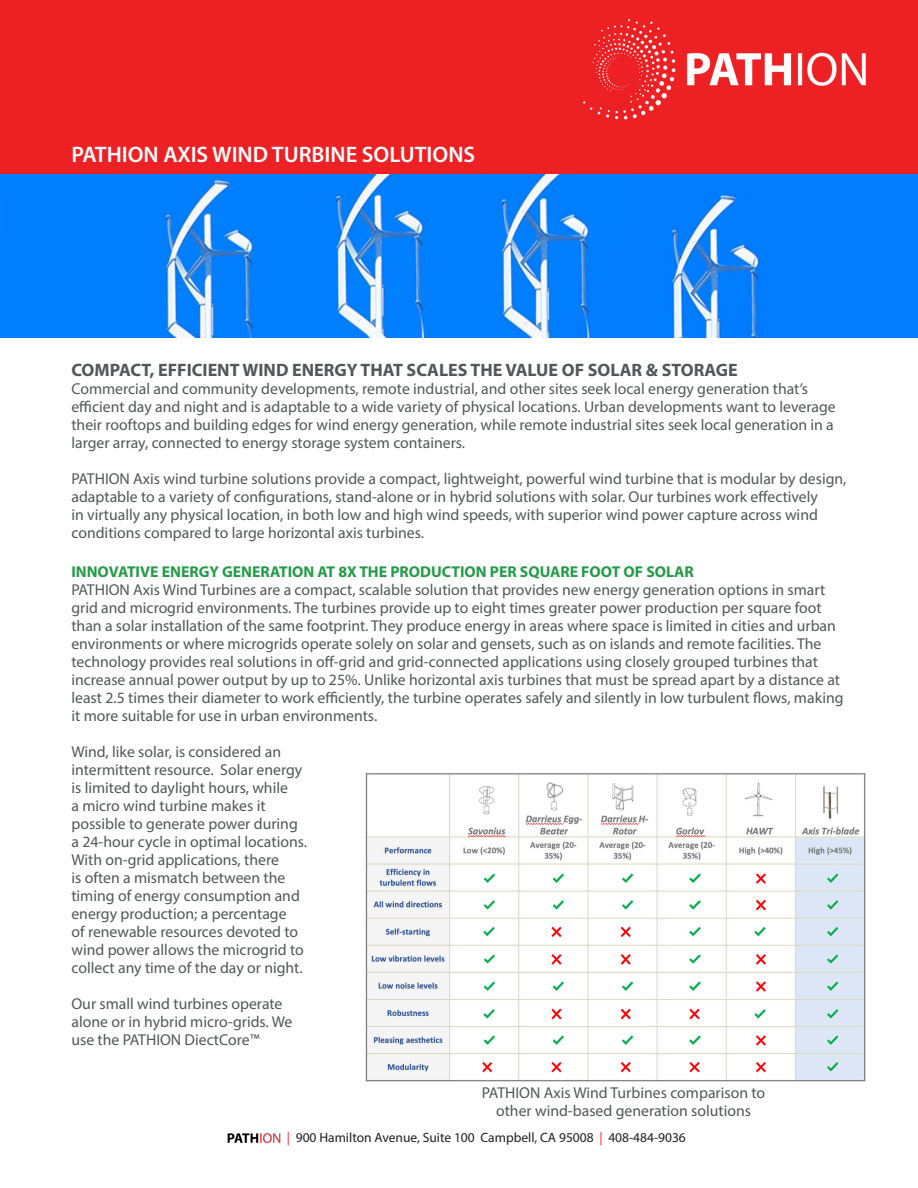
<style>
.page{position:relative;width:918px;height:1188px;background:#fff}
.page>*{position:absolute;margin:0;border:0;box-sizing:border-box;transform-origin:0 0}
.t1{font:600 22.5px "Myriad Pro";color:#fff}
.t2{font:700 18px "Myriad Pro";color:#53565a}
.t3{font:15.75px/18px "Myriad Pro";color:#53565a}
.Green_Subheader{font:700 15.75px "Myriad Pro";color:#249b47}
.t4{font:13.5px "Myriad Pro";color:#231f20}
.s1{color:#f92634}
</style>
<div class="page">
<div style="left:0;top:0;width:918px;height:174px;background:#ed2024"></div>
<img style="left:583px;top:19px;width:283px;height:101px">
<img style="left:227px;top:1133px;width:54px;height:11px">
<img style="left:0;top:174px;width:918px;height:164px">
<img style="left:365px;top:773px;width:501px;height:309px">
<p class="t1" style="left:71px;top:140px;width:405px">PATHION AXIS WIND TURBINE SOLUTIONS</p>
<p class="t2" style="left:71px;top:358px;width:668px">COMPACT, EFFICIENT WIND ENERGY THAT SCALES THE VALUE OF SOLAR &amp; STORAGE</p>
<p class="t3" style="left:71px;top:380px;width:766px">Commercial and community developments, remote industrial, and other sites seek local energy generation that’s efficient day and night and is adaptable to a wide variety of physical locations. Urban developments want to leverage their rooftops and building edges for wind energy generation, while remote industrial sites seek local generation in a larger array, connected to energy storage system containers.</p>
<p class="t3" style="left:71px;top:470px;width:777px">PATHION Axis wind turbine solutions provide a compact, lightweight, powerful wind turbine that is modular by design, adaptable to a variety of configurations, stand-alone or in hybrid solutions with solar. Our turbines work effectively<br>in virtually any physical location, in both low and high wind speeds, with superior wind power capture across wind conditions compared to large horizontal axis turbines.</p>
<p class="Green_Subheader" style="left:71px;top:562px;width:624px">INNOVATIVE ENERGY GENERATION AT 8X THE PRODUCTION PER SQUARE FOOT OF SOLAR</p>
<p class="t3" style="left:71px;top:581px;width:774px">PATHION Axis Wind Turbines are a compact, scalable solution that provides new energy generation options in smart grid and microgrid environments. The turbines provide up to eight times greater power production per square foot than a solar installation of the same footprint. They produce energy in areas where space is limited in cities and urban environments or where microgrids operate solely on solar and gensets, such as on islands and remote facilities. The technology provides real solutions in off-grid and grid-connected applications using closely grouped turbines that increase annual power output by up to 25%. Unlike horizontal axis turbines that must be spread apart by a distance at least 2.5 times their diameter to work efficiently, the turbine operates safely and silently in low turbulent flows, making it more suitable for use in urban environments.</p>
<p class="t3" style="left:71px;top:743px;width:237px">Wind, like solar, is considered an intermittent resource. Solar energy is limited to daylight hours, while<br>a micro wind turbine makes it possible to generate power during a 24-hour cycle in optimal locations.<br>With on-grid applications, there<br>is often a mismatch between the timing of energy consumption and energy production; a percentage<br>of renewable resources devoted to wind power allows the microgrid to collect any time of the day or night.</p>
<p class="t3" style="left:71px;top:995px;width:222px">Our small wind turbines operate alone or in hybrid micro-grids. We use the PATHION DiectCore™</p>
<p class="t3" style="left:482px;top:1083px;width:285px;text-align:center">PATHION Axis Wind Turbines comparison to other wind-based generation solutions</p>
<p class="t4" style="left:287px;top:1129px;width:401px"><span class="s1">|</span> 900 Hamilton Avenue, Suite 100 Campbell, CA 95008 <span class="s1">|</span> 408-484-9036</p>
</div>
